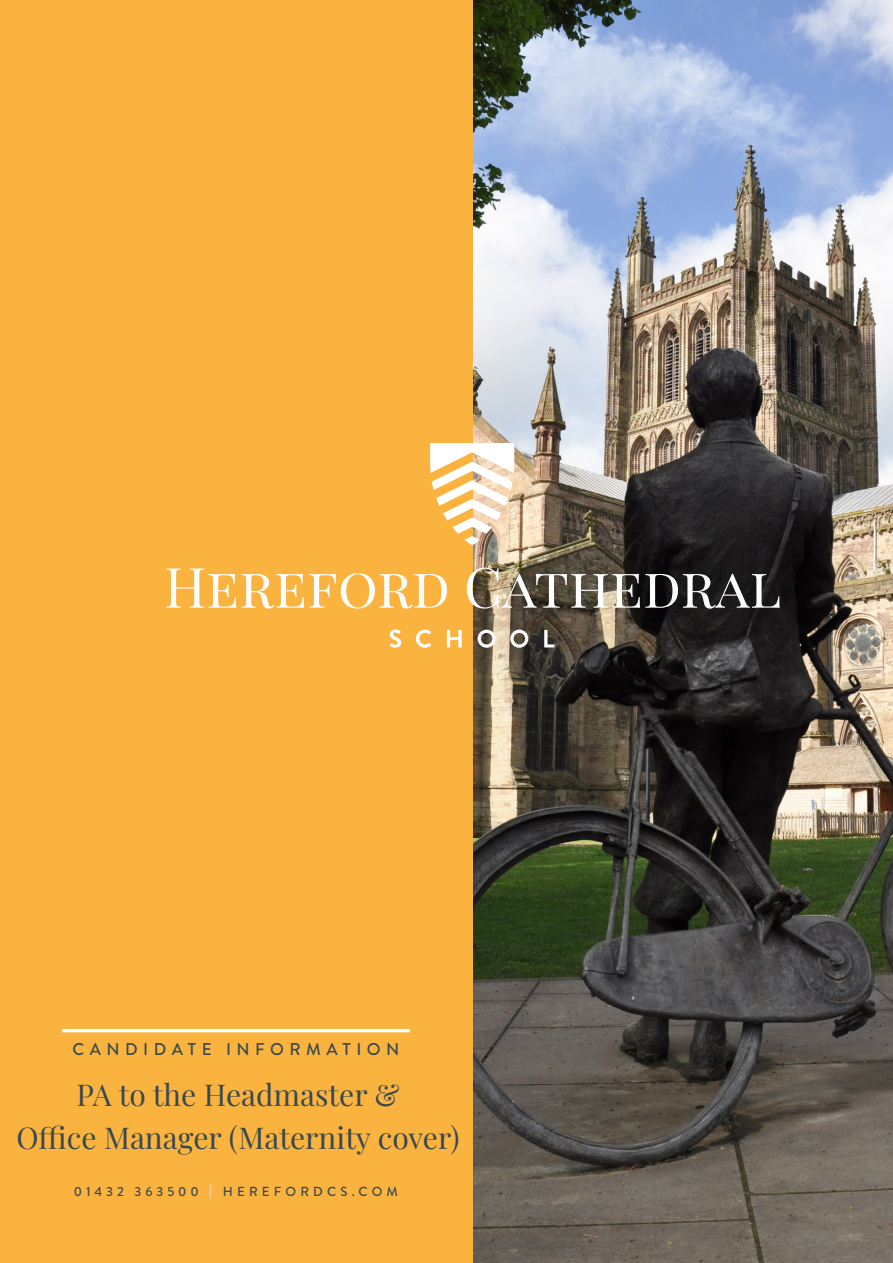
<style>
.page{position:relative;width:893px;height:1263px;background:#fff}
.page>*{position:absolute;margin:0;border:0;box-sizing:border-box;transform-origin:0 0}
.t1{font:30px "Playfair Display";color:#374950}
.t2{font:500 17.1px "Brandon Grotesque";letter-spacing:.32em;color:#374950}
.t3{font:500 13.2px "Brandon Grotesque";letter-spacing:.32em;color:#374950}
.s1{font-weight:700;color:#e5e8e7}
</style>
<div class="page">
<img style="left:472px;top:0;width:421px;height:1263px">
<div style="left:0;top:0;width:472px;height:1263px;background:#fbb340"></div>
<hr style="left:62px;top:1029px;width:348px;height:3px;background:#fff">
<svg style="left:430px;top:443px;width:84px;height:102px"></svg>
<svg style="left:166px;top:568px;width:70px;height:40px"></svg>
<svg style="left:242px;top:573px;width:205px;height:36px"></svg>
<svg style="left:467px;top:568px;width:313px;height:41px"></svg>
<svg style="left:390px;top:630px;width:11px;height:18px"></svg>
<svg style="left:416px;top:630px;width:15px;height:18px"></svg>
<svg style="left:447px;top:630px;width:15px;height:17px"></svg>
<svg style="left:478px;top:630px;width:18px;height:18px"></svg>
<svg style="left:510px;top:630px;width:18px;height:18px"></svg>
<svg style="left:544px;top:630px;width:10px;height:17px"></svg>
<p class="t2" style="left:73px;top:1037px;width:328px">CANDIDATE INFORMATION</p>
<p class="t1" style="left:77px;top:1071px;width:325px">PA to the Headmaster &amp;</p>
<p class="t1" style="left:17px;top:1115px;width:444px">Office Manager (Maternity cover)</p>
<p class="t3" style="left:74px;top:1182px;width:326px">01432 363500 <span class="s1">|</span> HEREFORDCS.COM</p>
</div>
